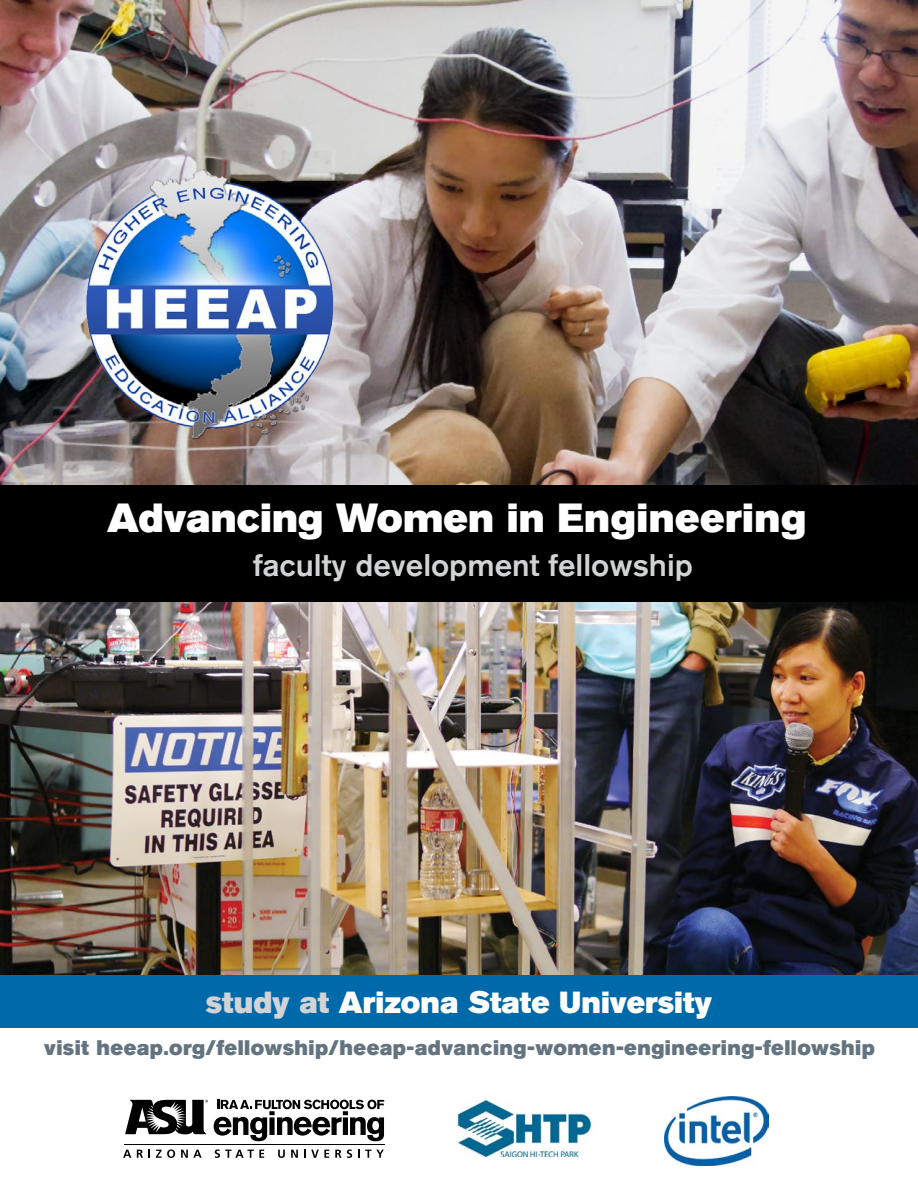
<style>
.page{position:relative;width:918px;height:1188px;background:#fff}
.page>*{position:absolute;margin:0;border:0;box-sizing:border-box;transform-origin:0 0}
.t1{font:40.5px "Akzidenz Grotesk Std Super";color:#fff}
.t2{font:500 31.2px "Akzidenz Grotesk Std";color:#d1d3d4}
.t3{font:30.45px "Akzidenz Grotesk Std Super";color:#fff}
.t4{font:21px "Akzidenz Grotesk Std Super";letter-spacing:.02em;color:#637480}
.s1{color:#d1d3d4}
</style>
<div class="page">
<img style="left:0;top:97px;width:1px;height:12px">
<img style="left:1px;top:0;width:917px;height:485px">
<img style="left:1px;top:602px;width:917px;height:373px">
<div style="left:0;top:975px;width:918px;height:53px;background:#0069aa"></div>
<div style="left:1px;top:485px;width:917px;height:117px;background:#000"></div>
<img style="left:51px;top:141px;width:312px;height:344px">
<img style="left:664px;top:1096px;width:105px;height:69px">
<img style="left:457px;top:1101px;width:135px;height:56px">
<svg style="left:123px;top:1150px;width:8px;height:8px"></svg>
<svg style="left:137px;top:1150px;width:6px;height:8px"></svg>
<svg style="left:156px;top:1149px;width:19px;height:9px"></svg>
<svg style="left:181px;top:1150px;width:21px;height:8px"></svg>
<svg style="left:215px;top:1149px;width:49px;height:9px"></svg>
<svg style="left:278px;top:1150px;width:7px;height:8px"></svg>
<svg style="left:291px;top:1150px;width:7px;height:8px"></svg>
<svg style="left:304px;top:1150px;width:25px;height:8px"></svg>
<svg style="left:335px;top:1150px;width:6px;height:8px"></svg>
<svg style="left:347px;top:1149px;width:5px;height:9px"></svg>
<svg style="left:358px;top:1150px;width:26px;height:8px"></svg>
<hr style="left:124px;top:1144px;width:260px;height:1px;background:#000">
<svg style="left:125px;top:1100px;width:83px;height:35px"></svg>
<svg style="left:214px;top:1100px;width:170px;height:41px"></svg>
<h1 class="t1" style="left:107px;top:494px;width:701px">Advancing Women in Engineering</h1>
<h2 class="t2" style="left:253px;top:546px;width:441px">faculty development fellowship</h2>
<h3 class="t3" style="left:206px;top:985px;width:508px"><span class="s1">study at</span> Arizona State University</h3>
<p class="t4" style="left:44px;top:1036px;width:832px">visit heeap.org/fellowship/heeap-advancing-women-engineering-fellowship</p>
</div>
